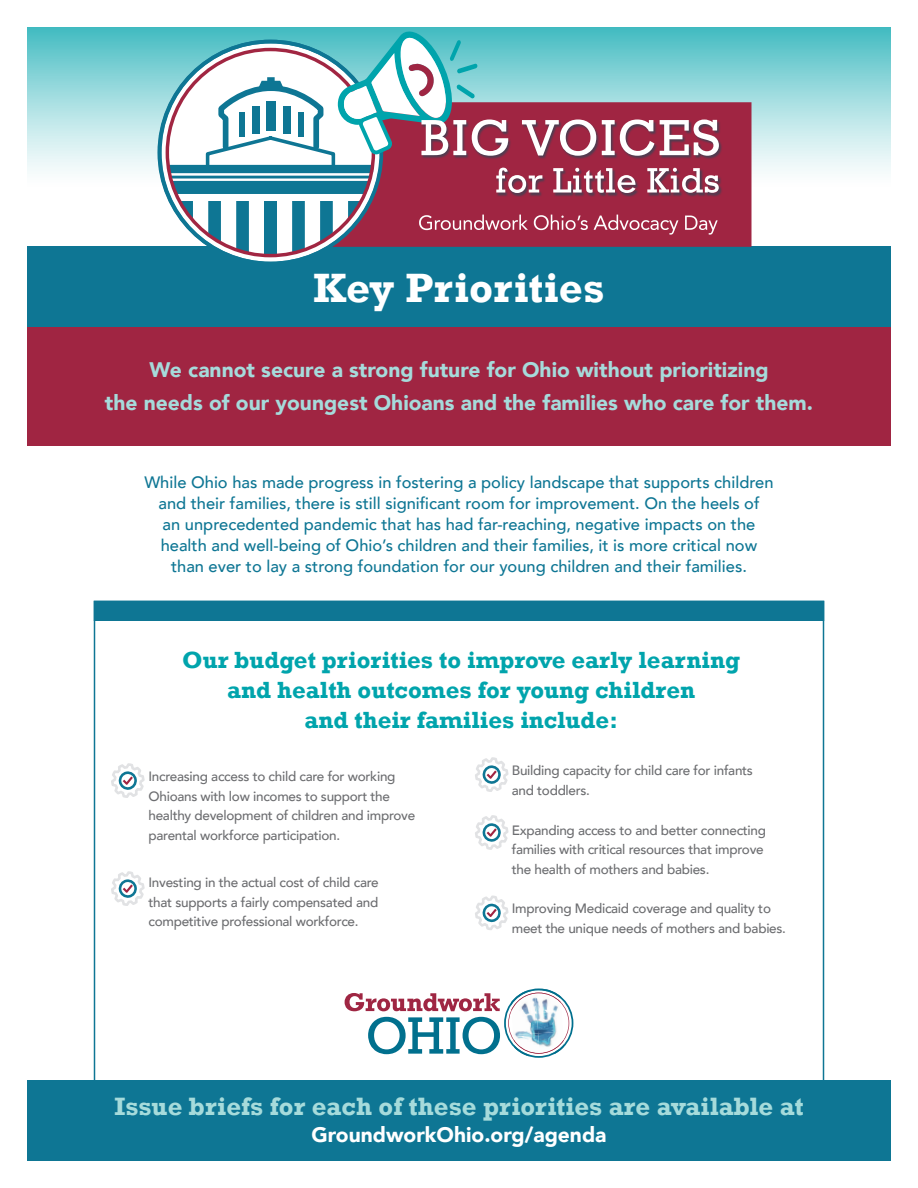
<style>
.page{position:relative;width:918px;height:1188px;background:#fff}
.page>*{position:absolute;margin:0;border:0;box-sizing:border-box;transform-origin:0 0}
.t1{font:700 42px "Rockwell";letter-spacing:.005em;color:#fff}
.t2{font:700 25.8px "Rockwell";color:#a6dbdb}
.t3{font:700 24px/30px "Rockwell";color:#00a4ac;text-align:center}
.t4{font:900 21px/33px "Avenir";color:#a6dbdb;text-align:center}
.t5{font:900 21px "Avenir";color:#fff}
.t6{font:500 16.5px/21px "Avenir";color:#0e7694;text-align:center}
.t7{font:500 13.5px/19.5px "Avenir";letter-spacing:-.02em;color:#6c6d70}
</style>
<div class="page">
<svg style="left:27px;top:27px;width:864px;height:189px"></svg>
<div style="left:27px;top:1080px;width:864px;height:81px;background:#0e7694"></div>
<div style="left:27px;top:246px;width:864px;height:81px;background:#0e7694"></div>
<div style="left:94px;top:601px;width:730px;height:20px;background:#0e7694"></div>
<div style="left:27px;top:327px;width:864px;height:119px;background:#a02542"></div>
<svg style="left:160px;top:42px;width:222px;height:222px"></svg>
<svg style="left:332px;top:102px;width:420px;height:145px;fill:#a02542"></svg>
<hr style="left:170px;top:176px;width:201px;height:3px;background:#0e7694">
<div style="left:264px;top:201px;width:13px;height:53px;background:#0e7694"></div>
<svg style="left:292px;top:201px;width:13px;height:52px"></svg>
<svg style="left:320px;top:201px;width:13px;height:42px"></svg>
<svg style="left:348px;top:201px;width:13px;height:21px"></svg>
<svg style="left:180px;top:201px;width:13px;height:20px"></svg>
<svg style="left:208px;top:201px;width:13px;height:42px"></svg>
<svg style="left:236px;top:201px;width:13px;height:52px"></svg>
<svg style="left:419px;top:215px;width:299px;height:20px"></svg>
<div style="left:496px;top:168px;width:226px;height:29px;background:#2c4757;opacity:.69"></div>
<svg style="left:171px;top:31px;width:548px;height:164px"></svg>
<svg style="left:345px;top:988px;width:228px;height:70px"></svg>
<svg style="left:111px;top:763px;width:34px;height:35px"></svg>
<svg style="left:111px;top:871px;width:34px;height:35px"></svg>
<svg style="left:475px;top:757px;width:34px;height:35px"></svg>
<svg style="left:475px;top:815px;width:34px;height:35px"></svg>
<svg style="left:475px;top:895px;width:34px;height:35px"></svg>
<p class="t1" style="left:313px;top:263px;width:293px">Key Priorities</p>
<p class="t4" style="left:105px;top:352px;width:710px">We cannot secure a strong future for Ohio without prioritizing<br>the needs of our youngest Ohioans and the families who care for them.</p>
<p class="t6" style="left:144px;top:470px;width:631px">While Ohio has made progress in fostering a policy landscape that supports children and their families, there is still significant room for improvement. On the heels of<br>an unprecedented pandemic that has had far-reaching, negative impacts on the health and well-being of Ohio’s children and their families, it is more critical now than ever to lay a strong foundation for our young children and their families.</p>
<p class="t3" style="left:182px;top:645px;width:559px">Our budget priorities to improve early learning and health outcomes for young children<br>and their families include:</p>
<p class="t7" style="left:148px;top:766px;width:268px">Increasing access to child care for working Ohioans with low incomes to support the healthy development of children and improve parental workforce participation.</p>
<p class="t7" style="left:148px;top:872px;width:232px;text-align:justify">Investing in the actual cost of child care that supports a fairly compensated and competitive professional workforce.</p>
<p class="t7" style="left:512px;top:760px;width:243px">Building capacity for child care for infants and toddlers.</p>
<p class="t7" style="left:512px;top:820px;width:256px">Expanding access to and better connecting families with critical resources that improve the health of mothers and babies.</p>
<p class="t7" style="left:512px;top:898px;width:276px">Improving Medicaid coverage and quality to meet the unique needs of mothers and babies.</p>
<p class="t2" style="left:114px;top:1091px;width:691px">Issue briefs for each of these priorities are available at</p>
<p class="t5" style="left:311px;top:1117px;width:297px">GroundworkOhio.org/agenda</p>
</div>
